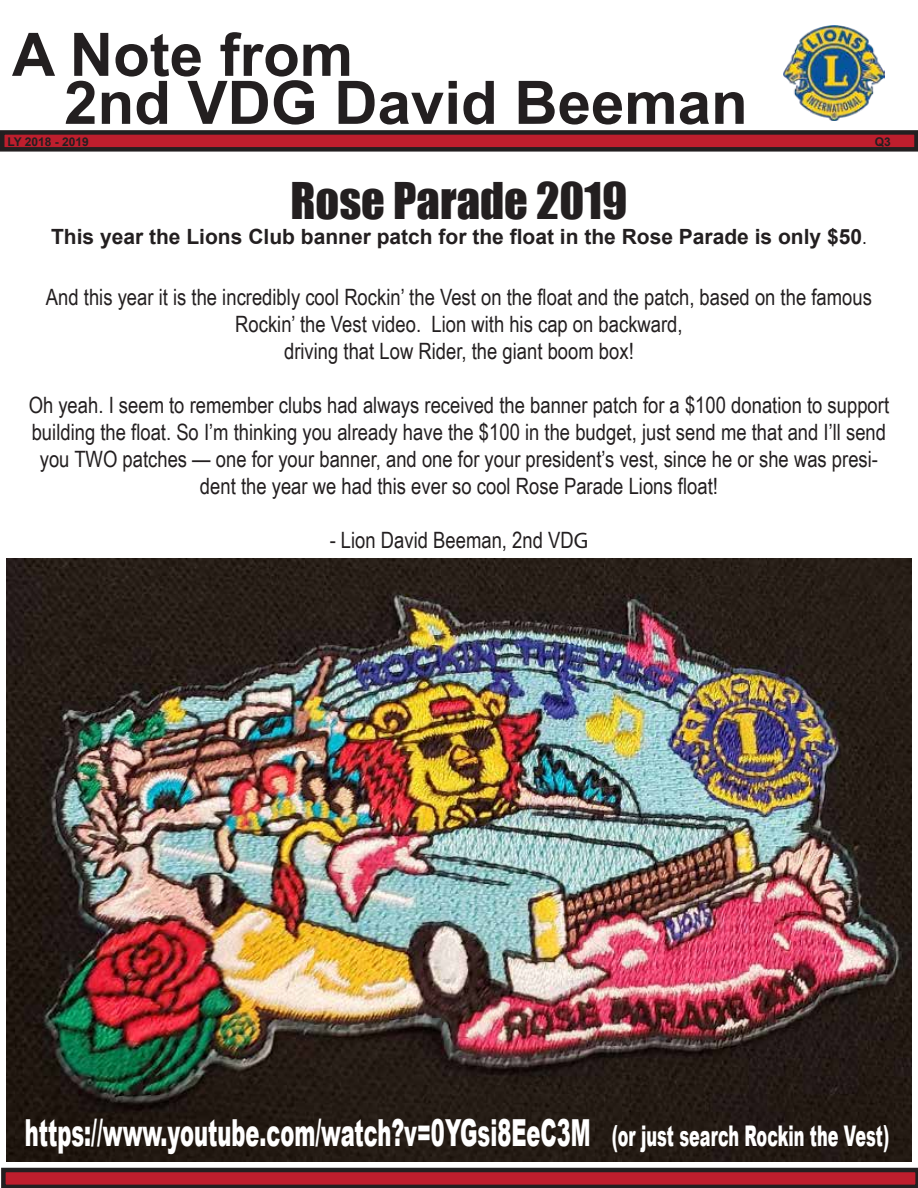
<style>
.page{position:relative;width:918px;height:1188px;background:#fff}
.page>*{position:absolute;margin:0;border:0;box-sizing:border-box;transform-origin:0 0}
.t1{font:700 60px/48px "Arial";color:#231f20}
.t2{font:46.5px "Impact";color:#231f20}
.t3{font:900 37.35px "Arial";color:#fff;scale:.56 1}
.t4{font:22.5px/27px "Arial Narrow";color:#231f20;text-align:center}
.t5{font:700 21px "Arial";color:#231f20}
.t6{font:700 12px "Arial";color:#231f20}
.s1{font-family:"Arial Narrow";font-weight:400}
.s2{font-family:"Myriad Pro"}
.s3{font-size:28.5px}
</style>
<div class="page">
<div style="left:2px;top:132px;width:914px;height:17px;background:#be1e2d"></div>
<div style="left:0;top:130px;width:918px;height:22px;border:4px solid #231f20"></div>
<svg style="left:1px;top:1168px;width:917px;height:20px;background:#821e27"></svg>
<img style="left:784px;top:25px;width:100px;height:96px">
<img style="left:6px;top:558px;width:906px;height:603px">
<h1 class="t1" style="left:64px;top:31px;width:685px;text-indent:-52px">A Note from<br>2nd VDG David Beeman</h1>
<p class="t6" style="left:8px;top:133px;width:83px">LY 2018 - 2019</p>
<p class="t6" style="left:875px;top:133px;width:18px">Q3</p>
<h2 class="t2" style="left:291px;top:164px;width:338px">Rose Parade 2019</h2>
<p class="t5" style="left:51px;top:222px;width:817px">This year the Lions Club banner patch for the float in the Rose Parade is only $50<span class="s1">.</span></p>
<p class="t4" style="left:46px;top:283px;width:828px">And this year it is the incredibly cool Rockin’ the Vest on the float and the patch, based on the famous<br>Rockin’ the Vest video. Lion with his cap on backward,<br>driving that Low Rider, the giant boom box!</p>
<p class="t4" style="left:29px;top:391px;width:862px">Oh yeah. I seem to remember clubs had always received the banner patch for a $100 donation to support building the float. So I’m thinking you already have the $100 in the budget, just send me that and I’ll send you TWO patches — one for your banner, and one for your president’s vest, since he or she was presi&shy;dent the year we had this ever so cool Rose Parade Lions float!</p>
<p class="t4" style="left:330px;top:526px;width:260px">- Lion David Beeman, 2nd VD<span class="s2">G</span></p>
<h3 class="t3" style="left:25px;top:1105px;width:1545px">https://www.youtube.com/watch?v=0YGsi8EeC3M <span class="s3">(or just search Rockin the Vest)</span></h3>
</div>
